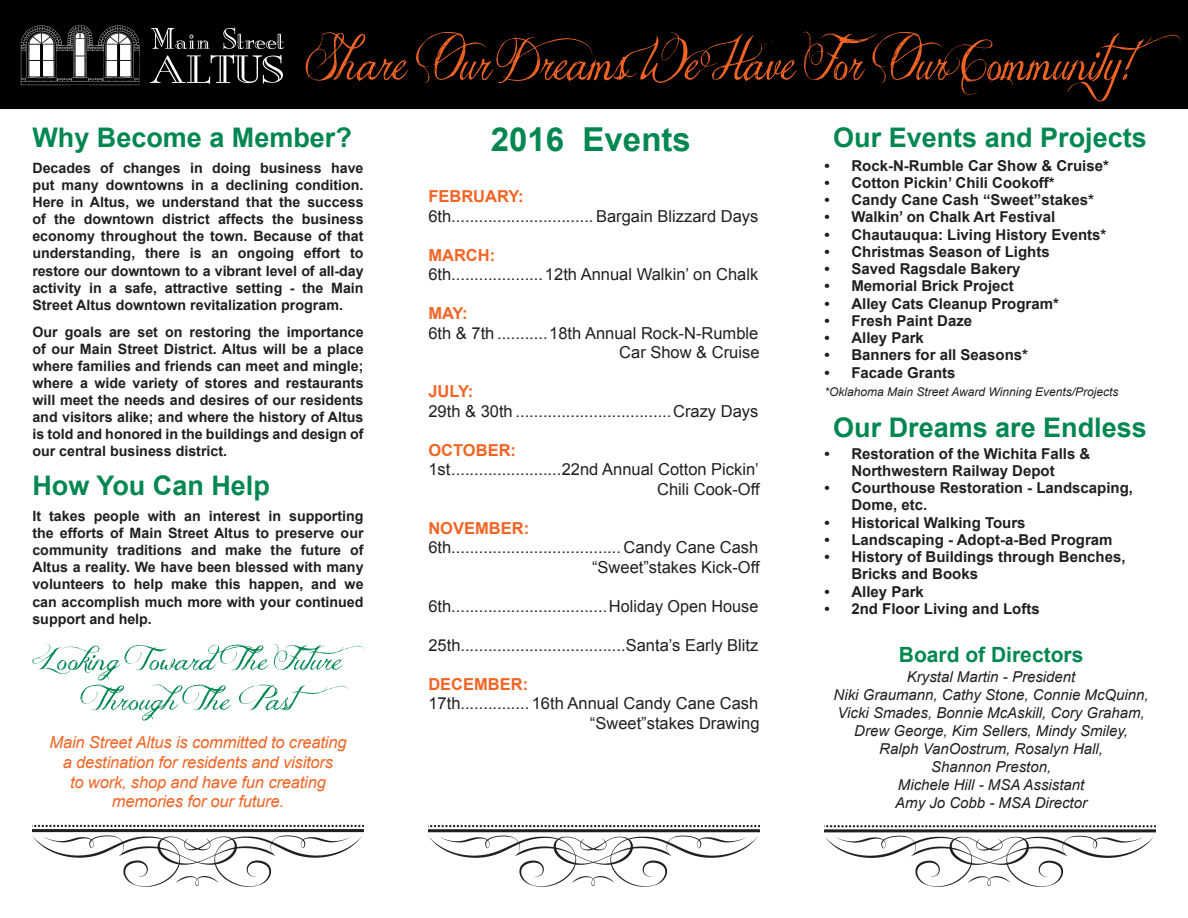
<style>
.page{position:relative;width:1188px;height:918px;background:#fff}
.page>*{position:absolute;margin:0;border:0;box-sizing:border-box;transform-origin:0 0}
.t1{font:700 33px "Arial";color:#008751}
.t2{font:700 27px "Arial";color:#008751}
.t3{font:700 21px "Arial";color:#008751}
.t4{font:16.5px "Arial";color:#231f20}
.t5{font:italic 16.5px "Arial";letter-spacing:-.01em;color:#f26424}
.t6{font:700 16.5px "Arial";color:#f26424}
.t7{font:700 15px/17.2px "Arial";color:#231f20}
.t8{font:italic 15px "Arial";color:#231f20}
.t9{font:700 14.25px/17.1px "Arial";color:#231f20;text-align:justify}
.t10{font:italic 12px "Arial";color:#231f20}
</style>
<div class="page">
<div style="left:0;top:0;width:1188px;height:109px;background:#000001"></div>
<svg style="left:306px;top:32px;width:874px;height:70px;background:#1a0a04"></svg>
<svg style="left:32px;top:644px;width:332px;height:77px"></svg>
<img style="left:11px;top:16px;width:139px;height:70px">
<img style="left:139px;top:25px;width:160px;height:79px">
<img style="left:32px;top:824px;width:332px;height:63px">
<img style="left:428px;top:824px;width:332px;height:63px">
<img style="left:824px;top:825px;width:332px;height:62px">
<p class="t2" style="left:32px;top:120px;width:321px">Why Become a Member?</p>
<p class="t9" style="left:32px;top:160px;width:333px">Decades of changes in doing business have put many downtowns in a declining condition.<br>Here in Altus, we understand that the success of the downtown district affects the business economy throughout the town. Because of that understanding, there is an ongoing effort to restore our downtown to a vibrant level of all-day activity in a safe, attractive setting - the Main Street Altus downtown revitalization program.</p>
<p class="t9" style="left:32px;top:324px;width:333px">Our goals are set on restoring the importance of our Main Street District. Altus will be a place where families and friends can meet and mingle; where a wide variety of stores and restaurants will meet the needs and desires of our residents and visitors alike; and where the history of Altus is told and honored in the buildings and design of our central business district.</p>
<p class="t2" style="left:32px;top:468px;width:239px">How You Can Help</p>
<p class="t9" style="left:32px;top:508px;width:333px">It takes people with an interest in supporting the efforts of Main Street Altus to preserve our community traditions and make the future of Altus a reality. We have been blessed with many volunteers to help make this happen, and we can accomplish much more with your continued support and help.</p>
<p class="t5" style="left:49px;top:732px;width:299px">Main Street Altus is committed to creating</p>
<p class="t5" style="left:63px;top:751px;width:272px">a destination for residents and visitors</p>
<p class="t5" style="left:70px;top:771px;width:257px">to work, shop and have fun creating</p>
<p class="t5" style="left:112px;top:791px;width:174px">memories for our future.</p>
<p class="t1" style="left:491px;top:118px;width:201px">2016 Events</p>
<p class="t2" style="left:833px;top:120px;width:315px">Our Events and Projects</p>
<p class="t7" style="left:824px;top:157px;width:286px">• Rock-N-Rumble Car Show &amp; Cruise*</p>
<p class="t7" style="left:824px;top:174px;width:232px">• Cotton Pickin’ Chili Cookoff*</p>
<p class="t7" style="left:824px;top:192px;width:271px">• Candy Cane Cash “Sweet”stakes*</p>
<p class="t7" style="left:824px;top:209px;width:232px">• Walkin’ on Chalk Art Festival</p>
<p class="t7" style="left:824px;top:226px;width:284px">• Chautauqua: Living History Events*</p>
<p class="t7" style="left:824px;top:243px;width:227px">• Christmas Season of Lights</p>
<p class="t7" style="left:824px;top:261px;width:198px">• Saved Ragsdale Bakery</p>
<p class="t7" style="left:824px;top:278px;width:191px">• Memorial Brick Project</p>
<p class="t7" style="left:824px;top:295px;width:236px">• Alley Cats Cleanup Program*</p>
<p class="t7" style="left:824px;top:312px;width:149px">• Fresh Paint Daze</p>
<p class="t7" style="left:824px;top:330px;width:101px">• Alley Park</p>
<p class="t7" style="left:824px;top:347px;width:205px">• Banners for all Seasons*</p>
<p class="t7" style="left:824px;top:365px;width:133px">• Facade Grants</p>
<p class="t10" style="left:824px;top:384px;width:296px">*Oklahoma Main Street Award Winning Events/Projects</p>
<p class="t2" style="left:833px;top:410px;width:315px">Our Dreams are Endless</p>
<p class="t7" style="left:824px;top:445px;width:268px;text-align:center">• Restoration of the Wichita Falls &amp;<br>Northwestern Railway Depot</p>
<p class="t7" style="left:851px;top:480px;width:283px;text-indent:-27px">• Courthouse Restoration - Landscaping,<br>Dome, etc.</p>
<p class="t7" style="left:824px;top:514px;width:203px">• Historical Walking Tours</p>
<p class="t7" style="left:824px;top:532px;width:290px">• Landscaping - Adopt-a-Bed Program</p>
<p class="t7" style="left:851px;top:549px;width:276px;text-indent:-27px">• History of Buildings through Benches,<br>Bricks and Books</p>
<p class="t7" style="left:824px;top:583px;width:101px">• Alley Park</p>
<p class="t7" style="left:824px;top:601px;width:217px">• 2nd Floor Living and Lofts</p>
<p class="t3" style="left:899px;top:641px;width:186px">Board of Directors</p>
<p class="t8" style="left:907px;top:667px;width:170px">Krystal Martin - President</p>
<p class="t8" style="left:834px;top:685px;width:317px">Niki Graumann, Cathy Stone, Connie McQuinn,</p>
<p class="t8" style="left:838px;top:703px;width:309px">Vicki Smades, Bonnie McAskill, Cory Graham,</p>
<p class="t8" style="left:854px;top:721px;width:275px">Drew George, Kim Sellers, Mindy Smiley,</p>
<p class="t8" style="left:879px;top:739px;width:225px">Ralph VanOostrum, Rosalyn Hall,</p>
<p class="t8" style="left:931px;top:757px;width:122px">Shannon Preston,</p>
<p class="t8" style="left:898px;top:775px;width:188px">Michele Hill - MSA Assistant</p>
<p class="t8" style="left:895px;top:793px;width:193px">Amy Jo Cobb - MSA Director</p>
<p class="t6" style="left:428px;top:186px;width:97px">FEBRUARY:</p>
<p class="t4" style="left:428px;top:205px;width:331px">6th............................... Bargain Blizzard Days</p>
<p class="t6" style="left:428px;top:244px;width:68px">MARCH:</p>
<p class="t4" style="left:428px;top:264px;width:331px">6th....................12th Annual Walkin’ on Chalk</p>
<p class="t6" style="left:428px;top:303px;width:41px">MAY:</p>
<p class="t4" style="left:428px;top:322px;width:331px">6th &amp; 7th............18th Annual Rock-N-Rumble</p>
<p class="t4" style="left:619px;top:342px;width:142px">Car Show &amp; Cruise</p>
<p class="t6" style="left:428px;top:381px;width:46px">JULY:</p>
<p class="t4" style="left:428px;top:400px;width:331px">29th &amp; 30th...................................Crazy Days</p>
<p class="t6" style="left:428px;top:439px;width:89px">OCTOBER:</p>
<p class="t4" style="left:428px;top:459px;width:332px">1st.........................22nd Annual Cotton Pickin’</p>
<p class="t4" style="left:657px;top:478px;width:104px">Chili Cook-Off</p>
<p class="t6" style="left:428px;top:517px;width:102px">NOVEMBER:</p>
<p class="t4" style="left:428px;top:537px;width:331px">6th..................................... Candy Cane Cash</p>
<p class="t4" style="left:592px;top:556px;width:169px">“Sweet”stakes Kick-Off</p>
<p class="t4" style="left:428px;top:595px;width:331px">6th..................................Holiday Open House</p>
<p class="t4" style="left:428px;top:634px;width:331px">25th....................................Santa’s Early Blitz</p>
<p class="t6" style="left:428px;top:673px;width:101px">DECEMBER:</p>
<p class="t4" style="left:428px;top:693px;width:331px">17th............... 16th Annual Candy Cane Cash</p>
<p class="t4" style="left:590px;top:712px;width:171px">“Sweet”stakes Drawing</p>
</div>
